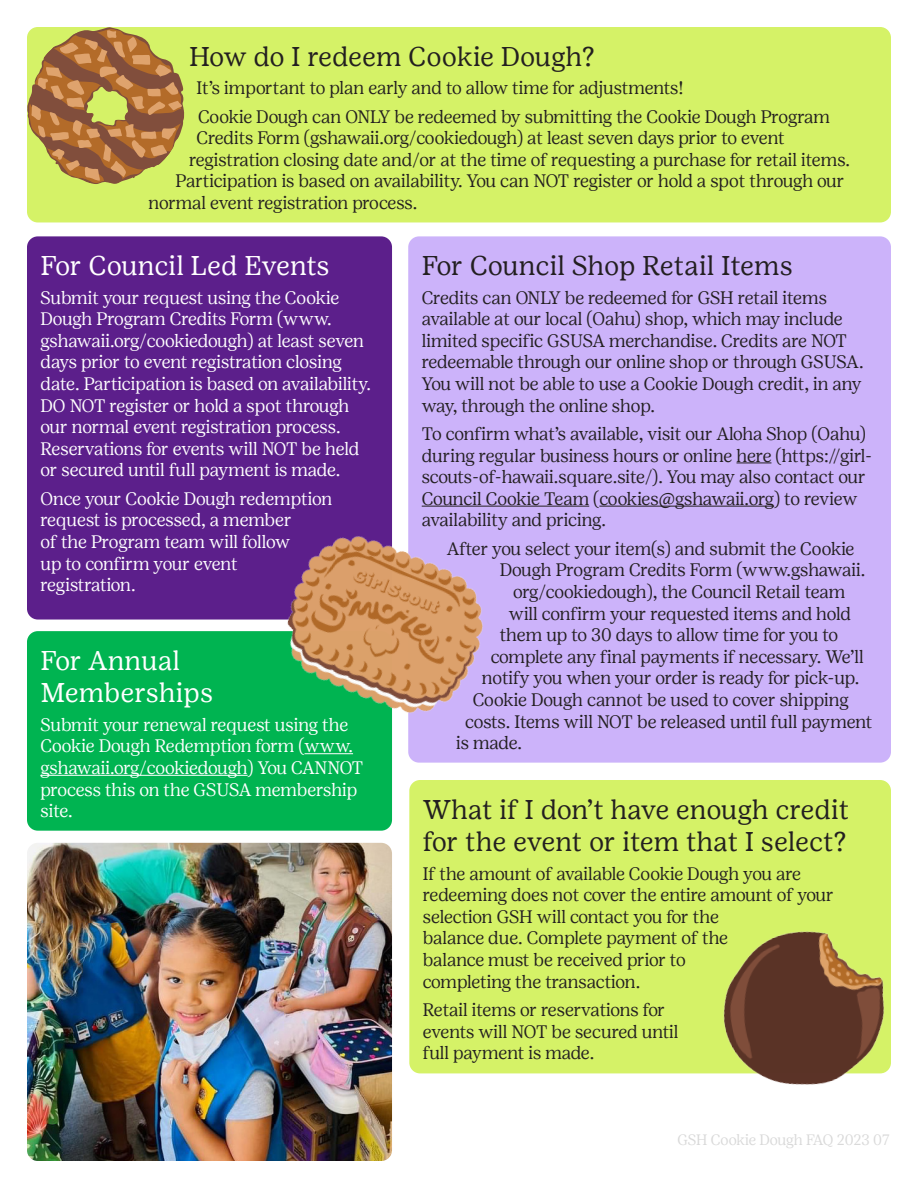
<style>
.page{position:relative;width:918px;height:1188px;background:#fff}
.page>*{position:absolute;margin:0;border:0;box-sizing:border-box;transform-origin:0 0}
.t1{font:27px/32.4px "Girl Scout Text";letter-spacing:-.005em;color:#231f20}
.t2{font:27px/32.4px "Girl Scout Text";color:#fff}
.t3{font:300 18px/21.6px "Girl Scout Display";letter-spacing:-.005em;color:#231f20}
.t4{font:300 18px/21.6px "Girl Scout Display";letter-spacing:-.005em;color:#fff}
.t5{font:300 15px "Girl Scout Display";letter-spacing:-.005em;color:#d9d9d9}
</style>
<div class="page">
<div style="left:27px;top:27px;width:864px;height:195px;background:#d5f267;border-radius:11px"></div>
<svg style="left:27px;top:27px;width:158px;height:157px"></svg>
<div style="left:27px;top:631px;width:365px;height:200px;background:#00b451;border-radius:11px"></div>
<hr style="left:305px;top:753px;width:48px;height:1px;background:#fff">
<hr style="left:40px;top:775px;width:208px;height:1px;background:#fff">
<div style="left:408px;top:236px;width:483px;height:527px;background:#ccb3fa;border-radius:11px"></div>
<hr style="left:737px;top:462px;width:34px;height:1px;background:#231f20">
<hr style="left:422px;top:506px;width:167px;height:1px;background:#231f20">
<hr style="left:599px;top:506px;width:175px;height:1px;background:#231f20">
<div style="left:27px;top:236px;width:365px;height:384px;background:#5c1f8b;border-radius:11px"></div>
<div style="left:409px;top:780px;width:482px;height:293px;background:#d5f267;border-radius:11px"></div>
<img style="left:273px;top:527px;width:210px;height:197px">
<img style="left:27px;top:843px;width:365px;height:318px">
<img style="left:707px;top:931px;width:184px;height:154px">
<p class="t1" style="left:189px;top:40px;width:407px">How do I redeem Cookie Dough?</p>
<p class="t3" style="left:196px;top:77px;width:489px">It’s important to plan early and to allow time for adjustments!</p>
<p class="t3" style="left:198px;top:105px;width:633px">Cookie Dough can ONLY be redeemed by submitting the Cookie Dough Program</p>
<p class="t3" style="left:196px;top:127px;width:590px">Credits Form (gshawaii.org/cookiedough) at least seven days prior to event</p>
<p class="t3" style="left:189px;top:148px;width:663px">registration closing date and/or at the time of requesting a purchase for retail items.</p>
<p class="t3" style="left:176px;top:170px;width:670px">Participation is based on availability. You can NOT register or hold a spot through our</p>
<p class="t3" style="left:148px;top:192px;width:270px">normal event registration process.</p>
<p class="t2" style="left:40px;top:249px;width:291px">For Council Led Events</p>
<p class="t4" style="left:40px;top:286px;width:332px">Submit your request using the Cookie Dough Program Credits Form (www. gshawaii.org/cookiedough) at least seven days prior to event registration closing date. Participation is based on availability.<br>DO NOT register or hold a spot through our normal event registration process.<br>Reservations for events will NOT be held or secured until full payment is made.</p>
<p class="t4" style="left:40px;top:487px;width:293px">Once your Cookie Dough redemption request is processed, a member<br>of the Program team will follow<br>up to confirm your event registration.</p>
<p class="t2" style="left:40px;top:644px;width:174px">For Annual<br>Memberships</p>
<p class="t4" style="left:40px;top:713px;width:324px">Submit your renewal request using the<br>Cookie Dough Redemption form (www. gshawaii.org/cookiedough) You CANNOT process this on the GSUSA membership site.</p>
<p class="t1" style="left:422px;top:249px;width:373px">For Council Shop Retail Items</p>
<p class="t3" style="left:422px;top:286px;width:443px">Credits can ONLY be redeemed for GSH retail items available at our local (Oahu) shop, which may include limited specific GSUSA merchandise. Credits are NOT redeemable through our online shop or through GSUSA.<br>You will not be able to use a Cookie Dough credit, in any way, through the online shop.</p>
<p class="t3" style="left:422px;top:423px;width:452px">To confirm what’s available, visit our Aloha Shop (Oahu) during regular business hours or online here (https://girl&shy;scouts-of-hawaii.square.site/). You may also contact our Council Cookie Team (cookies@gshawaii.org) to review availability and pricing.</p>
<p class="t3" style="left:447px;top:537px;width:409px">After you select your item(s) and submit the Cookie</p>
<p class="t3" style="left:500px;top:559px;width:367px">Dough Program Credits Form (www.gshawaii.</p>
<p class="t3" style="left:513px;top:581px;width:334px">org/cookiedough), the Council Retail team</p>
<p class="t3" style="left:509px;top:602px;width:344px">will confirm your requested items and hold</p>
<p class="t3" style="left:500px;top:624px;width:340px">them up to 30 days to allow time for you to</p>
<p class="t3" style="left:491px;top:645px;width:374px">complete any final payments if necessary. We’ll</p>
<p class="t3" style="left:482px;top:667px;width:379px">notify you when your order is ready for pick-up.</p>
<p class="t3" style="left:473px;top:689px;width:378px">Cookie Dough cannot be used to cover shipping</p>
<p class="t3" style="left:465px;top:710px;width:409px">costs. Items will NOT be released until full payment</p>
<p class="t3" style="left:456px;top:732px;width:67px">is made.</p>
<p class="t1" style="left:423px;top:793px;width:428px">What if I don’t have enough credit for the event or item that I select?</p>
<p class="t3" style="left:423px;top:862px;width:412px">If the amount of available Cookie Dough you are redeeming does not cover the entire amount of your selection GSH will contact you for the<br>balance due. Complete payment of the<br>balance must be received prior to<br>completing the transaction.</p>
<p class="t3" style="left:423px;top:999px;width:257px">Retail items or reservations for events will NOT be secured until full payment is made.</p>
<p class="t5" style="left:678px;top:1131px;width:214px">GSH Cookie Dough FAQ 2023 07</p>
</div>
